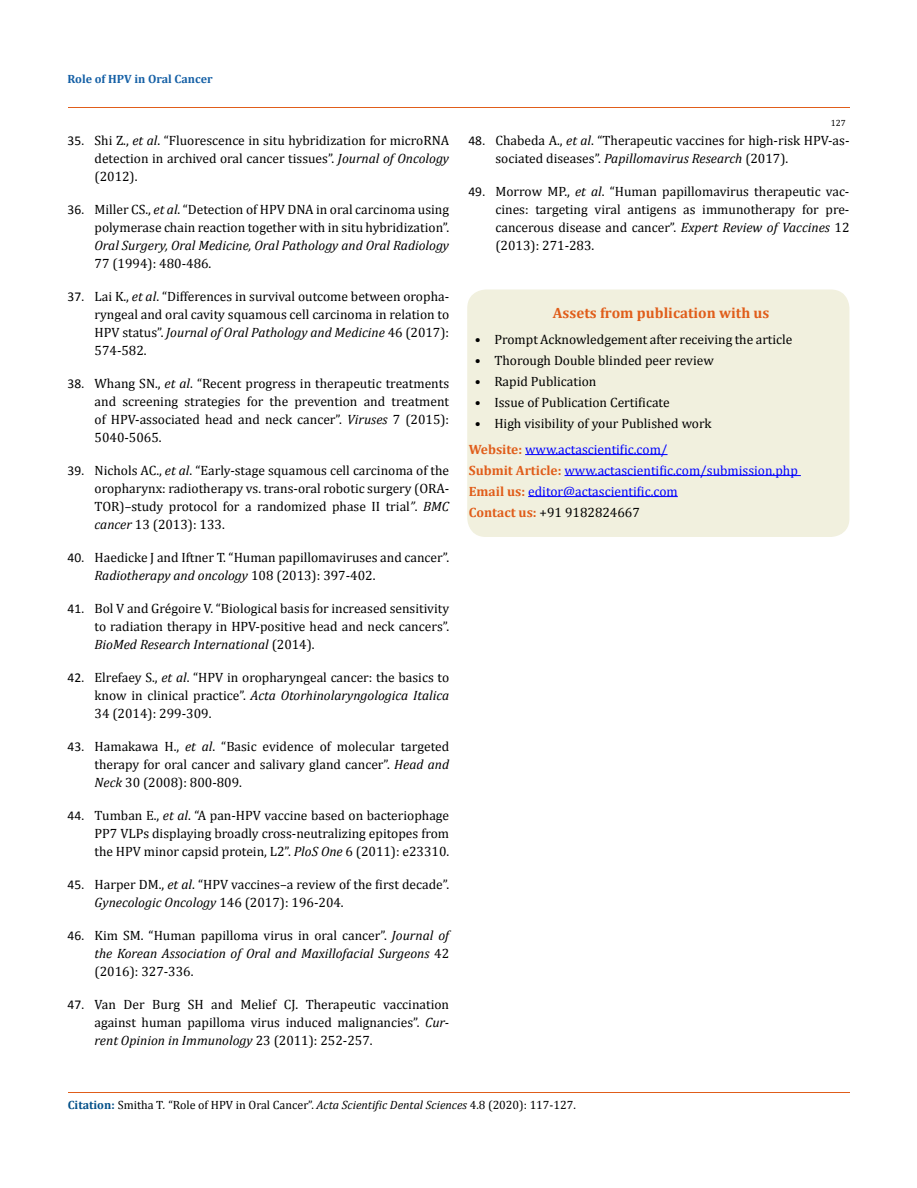
<style>
.page{position:relative;width:917px;height:1188px;background:#fff}
.page>*{position:absolute;margin:0;border:0;box-sizing:border-box;transform-origin:0 0}
.t1{font:700 15px "Cambria";color:#e05d1a}
.t2{font:13.5px/18px "Cambria";color:#000;text-align:justify}
.t3{font:italic 13.5px/18px "Cambria";color:#000;text-align:justify}
.t4{font:13.5px/21px "Cambria";color:#00f}
.t5{font:12px "Cambria";color:#000}
.t6{font:700 12px "Cambria";color:#1560a6}
.t7{font:9px "Cambria";color:#000}
.s1{font-family:"Calibri"}
.s2{font-style:italic}
.s3{font-family:"Calibri";font-style:normal}
.s4{font-style:normal}
.s5{font-weight:700;color:#e05d1a}
.s6{color:#000}
.s7{font-weight:700;color:#035089}
</style>
<div class="page">
<div style="left:468px;top:290px;width:380px;height:246px;background:#f1f0de;border-radius:18px"></div>
<div style="left:467px;top:290px;width:382px;height:247px;border:2px solid #f1f0de;border-radius:18px"></div>
<hr style="left:525px;top:454px;width:142px;height:1px;background:#00f">
<hr style="left:564px;top:475px;width:236px;height:1px;background:#00f">
<hr style="left:528px;top:496px;width:149px;height:1px;background:#00f">
<hr style="left:68px;top:108px;width:781px;height:1px;background:#e05d1a">
<hr style="left:68px;top:1093px;width:781px;height:1px;background:#e05d1a">
<p class="t6" style="left:68px;top:70px;width:147px">Role of HPV in Oral Cancer</p>
<p class="t2" style="left:95px;top:132px;width:356px;text-indent:-27px"><span class="s1">35.</span> Shi Z., <span class="s2">et al</span>. “Fluorescence in situ hybridization for microRNA detection in archived oral cancer tissues”. <span class="s2">Journal of Oncology </span>(2012).</p>
<p class="t2" style="left:68px;top:201px;width:383px;text-align:right"><span class="s1">36.</span> Miller CS., <span class="s2">et al</span>. “Detection of HPV DNA in oral carcinoma using polymerase chain reaction together with in situ hybridization”.</p>
<p class="t3" style="left:95px;top:236px;width:356px">Oral Surgery, Oral Medicine, Oral Pathology and Oral Radiology</p>
<p class="t2" style="left:95px;top:255px;width:118px">77 (1994): 480-486.</p>
<p class="t2" style="left:95px;top:288px;width:356px;text-indent:-27px"><span class="s1">37.</span> Lai K., <span class="s2">et al</span>. “Differences in survival outcome between oropha&shy;ryngeal and oral cavity squamous cell carcinoma in relation to HPV status”. <span class="s2">Journal of Oral Pathology and Medicine</span> 46 (2017):<br>574-582.</p>
<p class="t2" style="left:95px;top:375px;width:356px;text-indent:-27px"><span class="s1">38.</span> Whang SN., <span class="s2">et al</span>. “Recent progress in therapeutic treatments and screening strategies for the prevention and treatment of HPV-associated head and neck cancer”. <span class="s2">Viruses</span> 7 (2015):<br>5040-5065.</p>
<p class="t2" style="left:95px;top:462px;width:356px;text-indent:-27px"><span class="s1">39.</span> Nichols AC., <span class="s2">et al</span>. “Early-stage squamous cell carcinoma of the oropharynx: radiotherapy vs. trans-oral robotic surgery (ORA-TOR)–study protocol for a randomized phase II trial<span class="s2">”</span>. <span class="s2">BMC cancer</span> 13 (2013): 133.</p>
<p class="t2" style="left:95px;top:549px;width:356px;text-indent:-27px"><span class="s1">40.</span> Haedicke J and Iftner T. “Human papillomaviruses and cancer”.<br><span class="s2">Radiotherapy and oncology</span> 108 (2013): 397-402.</p>
<p class="t2" style="left:95px;top:600px;width:356px;text-indent:-27px"><span class="s1">41.</span> Bol V and Grégoire V. “Biological basis for increased sensitivity to radiation therapy in HPV-positive head and neck cancers”.<br><span class="s2">BioMed Research International</span> (2014).</p>
<p class="t2" style="left:95px;top:669px;width:356px;text-indent:-27px"><span class="s1">42.</span> Elrefaey S., <span class="s2">et al</span>. “HPV in oropharyngeal cancer: the basics to know in clinical practice”. <span class="s2">Acta Otorhinolaryngologica Italica </span>34 (2014): 299-309.</p>
<p class="t2" style="left:95px;top:738px;width:356px;text-indent:-27px"><span class="s1">43.</span> Hamakawa H., <span class="s2">et al</span>. “Basic evidence of molecular targeted therapy for oral cancer and salivary gland cancer”. <span class="s2">Head and Neck</span> 30 (2008): 800-809.</p>
<p class="t2" style="left:95px;top:807px;width:356px;text-indent:-27px"><span class="s1">44.</span> Tumban E., <span class="s2">et al</span>. “A pan-HPV vaccine based on bacteriophage PP7 VLPs displaying broadly cross-neutralizing epitopes from the HPV minor capsid protein, L2”. <span class="s2">PloS One</span> 6 (2011): e23310.</p>
<p class="t2" style="left:95px;top:876px;width:356px;text-indent:-27px"><span class="s1">45.</span> Harper DM., <span class="s2">et al</span>. “HPV vaccines–a review of the first decade”.<br><span class="s2">Gynecologic Oncology</span> 146 (2017): 196-204.</p>
<p class="t3" style="left:95px;top:926px;width:356px;text-indent:-27px"><span class="s3">46.</span> <span class="s4">Kim SM. “Human papilloma virus in oral cancer”.</span> Journal of the Korean Association of Oral and Maxillofacial Surgeons <span class="s4">42 (2016): 327-336.</span></p>
<p class="t2" style="left:95px;top:996px;width:356px;text-indent:-27px"><span class="s1">47.</span> Van Der Burg SH and Melief CJ. Therapeutic vaccination against human papilloma virus induced malignancies”. <span class="s2">Cur&shy;rent Opinion in Immunology</span> 23 (2011): 252-257.</p>
<p class="t7" style="left:830px;top:118px;width:16px">127</p>
<p class="t2" style="left:495px;top:132px;width:355px;text-indent:-27px"><span class="s1">48.</span> Chabeda A., <span class="s2">et al</span>. “Therapeutic vaccines for high-risk HPV-as&shy;sociated diseases”. <span class="s2">Papillomavirus Research</span> (2017).</p>
<p class="t2" style="left:495px;top:182px;width:355px;text-indent:-27px"><span class="s1">49.</span> Morrow MP., <span class="s2">et al</span>. “Human papillomavirus therapeutic vac&shy;cines: targeting viral antigens as immunotherapy for pre&shy;cancerous disease and cancer”. <span class="s2">Expert Review of Vaccines</span> 12 (2013): 271-283.</p>
<p class="t1" style="left:553px;top:303px;width:218px">Assets from publication with us</p>
<p class="t2" style="left:475px;top:330px;width:319px">• Prompt Acknowledgement after receiving the article</p>
<p class="t2" style="left:475px;top:351px;width:240px">• Thorough Double blinded peer review</p>
<p class="t2" style="left:475px;top:372px;width:123px">• Rapid Publication</p>
<p class="t2" style="left:475px;top:393px;width:196px">• Issue of Publication Certificate</p>
<p class="t2" style="left:475px;top:414px;width:238px">• High visibility of your Published work</p>
<p class="t4" style="left:468px;top:439px;width:330px"><span class="s5">Website:</span> www.actascientific.com/<br><span class="s5">Submit Article:</span> www.actascientific.com/submission.php <span class="s5">Email us:</span> editor@actascientific.com<br><span class="s5">Contact us:</span> <span class="s6">+91 9182824667</span></p>
<p class="t5" style="left:68px;top:1098px;width:510px"><span class="s7">Citation:</span> Smitha T<span class="s2">.</span> “Role of HPV in Oral Cancer”. <span class="s2">Acta Scientific Dental Sciences</span> 4.8 (2020): 117-127.</p>
</div>
